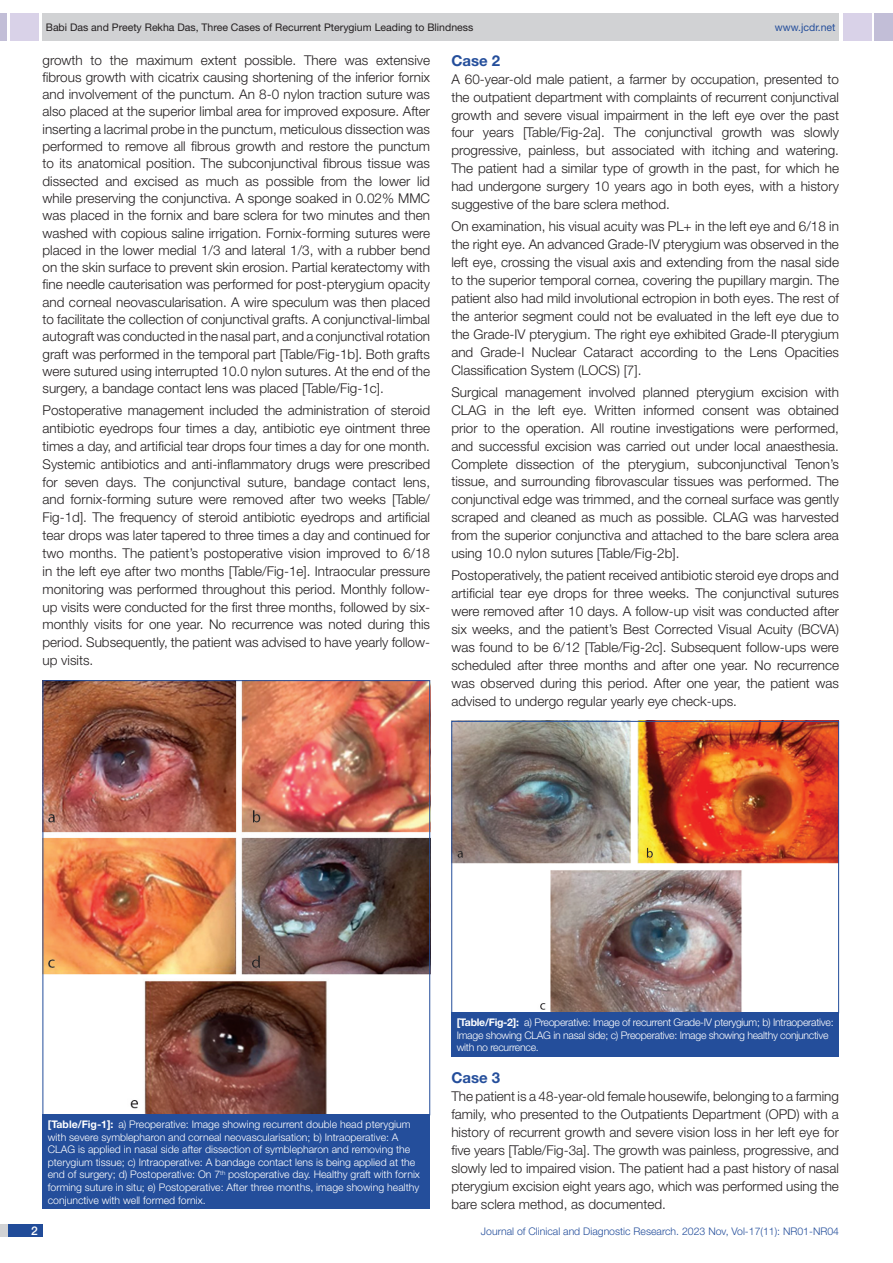
<style>
.page{position:relative;width:893px;height:1263px;background:#fff}
.page>*{position:absolute;margin:0;border:0;box-sizing:border-box;transform-origin:0 0}
.HEAD_2{font:700 15px "Helvetica Neue";color:#244e9b}
.Body_text{font:300 13.5px/17.9px "Helvetica Neue";color:#231f20;text-align:justify}
.t1{font:500 12px "Helvetica Neue";color:#fff}
.TABLE_FIG{font:300 10.5px/12.6px "Helvetica Neue";color:#fff}
.TABLE_FIG-2{font:300 10.5px/12.6px "Helvetica Neue";letter-spacing:-.025em;color:#fff}
.t2{font:10.5px "Helvetica Neue";color:#231f20}
.t3{font:300 10.5px "Helvetica Neue";color:#244e9b}
.t4{font:10.5px "Helvetica Neue";color:#244e9b}
.s1{font-weight:700}
</style>
<div class="page">
<div style="left:0;top:13px;width:7px;height:28px;background:#c2bed7"></div>
<div style="left:10px;top:13px;width:29px;height:28px;background:#d9d2e8"></div>
<div style="left:43px;top:13px;width:796px;height:28px;background:#d1d2d4"></div>
<div style="left:875px;top:13px;width:18px;height:28px;background:#c2bed7"></div>
<div style="left:843px;top:13px;width:29px;height:28px;background:#d9d2e8"></div>
<div style="left:0;top:1224px;width:43px;height:13px;background:#d1d2d4"></div>
<div style="left:8px;top:1224px;width:35px;height:13px;background:#214c99"></div>
<img style="left:45px;top:682px;width:383px;height:431px">
<div style="left:43px;top:1114px;width:387px;height:95px;background:#244e9b"></div>
<img style="left:453px;top:723px;width:384px;height:288px">
<div style="left:451px;top:721px;width:388px;height:292px;border:1px solid #244e9b"></div>
<div style="left:451px;top:1012px;width:388px;height:44px;background:#244e9b"></div>
<p class="t2" style="left:46px;top:21px;width:429px">Babi Das and Preety Rekha Das, Three Cases of Recurrent Pterygium Leading to Blindness</p>
<p class="t4" style="left:775px;top:21px;width:62px">www.jcdr.net</p>
<p class="Body_text" style="left:43px;top:51px;width:389px;line-height:17.2px">growth to the maximum extent possible. There was extensive fibrous growth with cicatrix causing shortening of the inferior fornix and involvement of the punctum. An 8-0 nylon traction suture was also placed at the superior limbal area for improved exposure. After inserting a lacrimal probe in the punctum, meticulous dissection was performed to remove all fibrous growth and restore the punctum to its anatomical position. The subconjunctival fibrous tissue was dissected and excised as much as possible from the lower lid while preserving the conjunctiva. A sponge soaked in 0.02% MMC was placed in the fornix and bare sclera for two minutes and then washed with copious saline irrigation. Fornix-forming sutures were placed in the lower medial 1/3 and lateral 1/3, with a rubber bend on the skin surface to prevent skin erosion. Partial keratectomy with fine needle cauterisation was performed for post-pterygium opacity and corneal neovascularisation. A wire speculum was then placed to facilitate the collection of conjunctival grafts. A conjunctival-limbal autograft was conducted in the nasal part, and a conjunctival rotation graft was performed in the temporal part [Table/Fig-1b]. Both grafts were sutured using interrupted 10.0 nylon sutures. At the end of the surgery, a bandage contact lens was placed [Table/Fig-1c].</p>
<p class="Body_text" style="left:43px;top:401px;width:389px">Postoperative management included the administration of steroid antibiotic eyedrops four times a day, antibiotic eye ointment three times a day, and artificial tear drops four times a day for one month.<br>Systemic antibiotics and anti-inflammatory drugs were prescribed for seven days. The conjunctival suture, bandage contact lens, and fornix-forming suture were removed after two weeks [Table/ Fig-1d]. The frequency of steroid antibiotic eyedrops and artificial tear drops was later tapered to three times a day and continued for two months. The patient’s postoperative vision improved to 6/18 in the left eye after two months [Table/Fig-1e]. Intraocular pressure monitoring was performed throughout this period. Monthly follow&shy;up visits were conducted for the first three months, followed by six&shy;monthly visits for one year. No recurrence was noted during this period. Subsequently, the patient was advised to have yearly follow&shy;up visits.</p>
<p class="HEAD_2" style="left:451px;top:51px;width:50px">Case 2</p>
<p class="Body_text" style="left:451px;top:70px;width:389px">A 60-year-old male patient, a farmer by occupation, presented to the outpatient department with complaints of recurrent conjunctival growth and severe visual impairment in the left eye over the past four years [Table/Fig-2a]. The conjunctival growth was slowly progressive, painless, but associated with itching and watering.<br>The patient had a similar type of growth in the past, for which he had undergone surgery 10 years ago in both eyes, with a history suggestive of the bare sclera method.</p>
<p class="Body_text" style="left:451px;top:217px;width:389px">On examination, his visual acuity was PL+ in the left eye and 6/18 in the right eye. An advanced Grade-IV pterygium was observed in the left eye, crossing the visual axis and extending from the nasal side to the superior temporal cornea, covering the pupillary margin. The patient also had mild involutional ectropion in both eyes. The rest of the anterior segment could not be evaluated in the left eye due to the Grade-IV pterygium. The right eye exhibited Grade-II pterygium and Grade-I Nuclear Cataract according to the Lens Opacities Classification System (LOCS) [7].</p>
<p class="Body_text" style="left:451px;top:383px;width:389px">Surgical management involved planned pterygium excision with CLAG in the left eye. Written informed consent was obtained prior to the operation. All routine investigations were performed, and successful excision was carried out under local anaesthesia.<br>Complete dissection of the pterygium, subconjunctival Tenon’s tissue, and surrounding fibrovascular tissues was performed. The conjunctival edge was trimmed, and the corneal surface was gently scraped and cleaned as much as possible. CLAG was harvested from the superior conjunctiva and attached to the bare sclera area using 10.0 nylon sutures [Table/Fig-2b].</p>
<p class="Body_text" style="left:451px;top:566px;width:389px">Postoperatively, the patient received antibiotic steroid eye drops and artificial tear eye drops for three weeks. The conjunctival sutures were removed after 10 days. A follow-up visit was conducted after six weeks, and the patient’s Best Corrected Visual Acuity (BCVA) was found to be 6/12 [Table/Fig-2c]. Subsequent follow-ups were scheduled after three months and after one year. No recurrence was observed during this period. After one year, the patient was advised to undergo regular yearly eye check-ups.</p>
<p class="TABLE_FIG" style="left:48px;top:1118px;width:374px"><span class="s1">[Table/Fig-1]:</span> a) Preoperative: Image showing recurrent double head pterygium with severe symblepharon and corneal neovascularisation; b) Intraoperative: A CLAG is applied in nasal side after dissection of symblepharon and removing the pterygium tissue; c) Intraoperative: A bandage contact lens is being applied at the end of surgery; d) Postoperative: On 7<sup>th</sup> postoperative day. Healthy graft with fornix forming suture in situ; e) Postoperative: After three months, image showing healthy conjunctive with well formed fornix.</p>
<p class="TABLE_FIG-2" style="left:457px;top:1016px;width:378px"><span class="s1">[Table/Fig-2]:</span> a) Preoperative: Image of recurrent Grade-IV pterygium; b) Intraoperative:<br>Image showing CLAG in nasal side; c) Preoperative: Image showing healthy conjunctive with no recurrence.</p>
<p class="HEAD_2" style="left:451px;top:1069px;width:50px">Case 3</p>
<p class="Body_text" style="left:451px;top:1087px;width:389px">The patient is a 48-year-old female housewife, belonging to a farming family, who presented to the Outpatients Department (OPD) with a history of recurrent growth and severe vision loss in her left eye for five years [Table/Fig-3a]. The growth was painless, progressive, and slowly led to impaired vision. The patient had a past history of nasal pterygium excision eight years ago, which was performed using the bare sclera method, as documented.</p>
<p class="t1" style="left:31px;top:1223px;width:8px">2</p>
<p class="t3" style="left:481px;top:1225px;width:360px">Journal of Clinical and Diagnostic Research. 2023 Nov, Vol-17(11): NR01-NR04</p>
</div>
